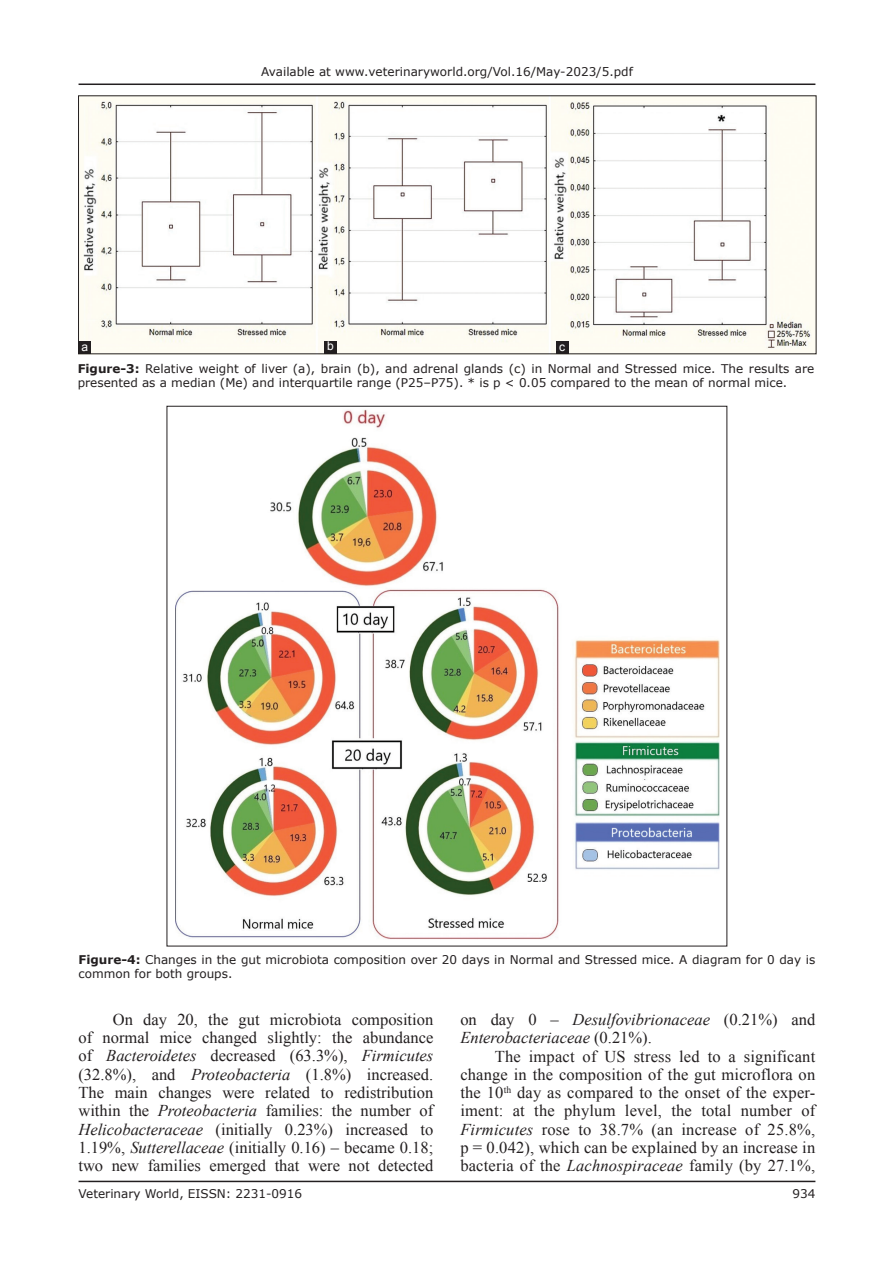
<style>
.page{position:relative;width:894px;height:1263px;background:#fff}
.page>*{position:absolute;margin:0;border:0;box-sizing:border-box;transform-origin:0 0}
.TX{font:16.5px/18.3px "Times New Roman";letter-spacing:.005em;color:#231f20;text-align:justify}
.TX-2{font:italic 16.5px/18.3px "Times New Roman";color:#231f20}
.FGC{font:12px/14.5px "Verdana";color:#231f20}
.LABEL{font:12px "Arial";color:#fff}
.s1{font-weight:700}
.s2{font-style:italic}
.s3{font-style:normal}
</style>
<div class="page">
<hr style="left:78px;top:1180px;width:737px;height:2px;background:#231f20">
<hr style="left:78px;top:83px;width:737px;height:2px;background:#231f20">
<img style="left:175px;top:409px;width:544px;height:530px">
<img style="left:80px;top:98px;width:734px;height:254px">
<div style="left:324px;top:341px;width:13px;height:12px;background:#231f20"></div>
<div style="left:555px;top:341px;width:13px;height:13px;background:#231f20"></div>
<div style="left:78px;top:341px;width:13px;height:12px;background:#231f20"></div>
<p class="FGC" style="left:261px;top:64px;width:373px">Available at www.veterinaryworld.org/Vol.16/May-2023/5.pdf</p>
<p class="LABEL" style="left:82px;top:338px;width:8px">a</p>
<p class="LABEL" style="left:327px;top:338px;width:8px">b</p>
<p class="LABEL" style="left:559px;top:338px;width:7px">c</p>
<p class="FGC" style="left:78px;top:361px;width:738px"><span class="s1">Figure-3:</span> Relative weight of liver (a), brain (b), and adrenal glands (c) in Normal and Stressed mice. The results are presented as a median (Me) and interquartile range (P25–P75). * is p &lt; 0.05 compared to the mean of normal mice.</p>
<p class="FGC" style="left:78px;top:951px;width:738px"><span class="s1">Figure-4:</span> Changes in the gut microbiota composition over 20 days in Normal and Stressed mice. A diagram for 0 day is common for both groups.</p>
<p class="TX" style="left:78px;top:1009px;width:356px;text-indent:34px">On day 20, the gut microbiota composition of normal mice changed slightly: the abundance of <span class="s2">Bacteroidetes</span> decreased (63.3%), <span class="s2">Firmicutes </span>(32.8%), and <span class="s2">Proteobacteria</span> (1.8%) increased.<br>The main changes were related to redistribution within the <span class="s2">Proteobacteria</span> families: the number of <span class="s2">Helicobacteraceae</span> (initially 0.23%) increased to 1.19%, <span class="s2">Sutterellaceae</span> (initially 0.16) – became 0.18; two new families emerged that were not detected</p>
<p class="TX-2" style="left:460px;top:1009px;width:356px"><span class="s3">on day 0 –</span> Desulfovibrionaceae <span class="s3">(0.21%) and<br></span>Enterobacteriaceae <span class="s3">(0.21%).</span></p>
<p class="TX" style="left:460px;top:1046px;width:356px;text-indent:34px">The impact of US stress led to a significant change in the composition of the gut microflora on the 10<sup>th</sup> day as compared to the onset of the exper&shy;iment: at the phylum level, the total number of <span class="s2">Firmicutes</span> rose to 38.7% (an increase of 25.8%, p = 0.042), which can be explained by an increase in bacteria of the <span class="s2">Lachnospiraceae</span> family (by 27.1%,</p>
<p class="FGC" style="left:78px;top:1186px;width:225px">Veterinary World, EISSN: 2231-0916</p>
<p class="FGC" style="left:792px;top:1186px;width:24px">934</p>
</div>
